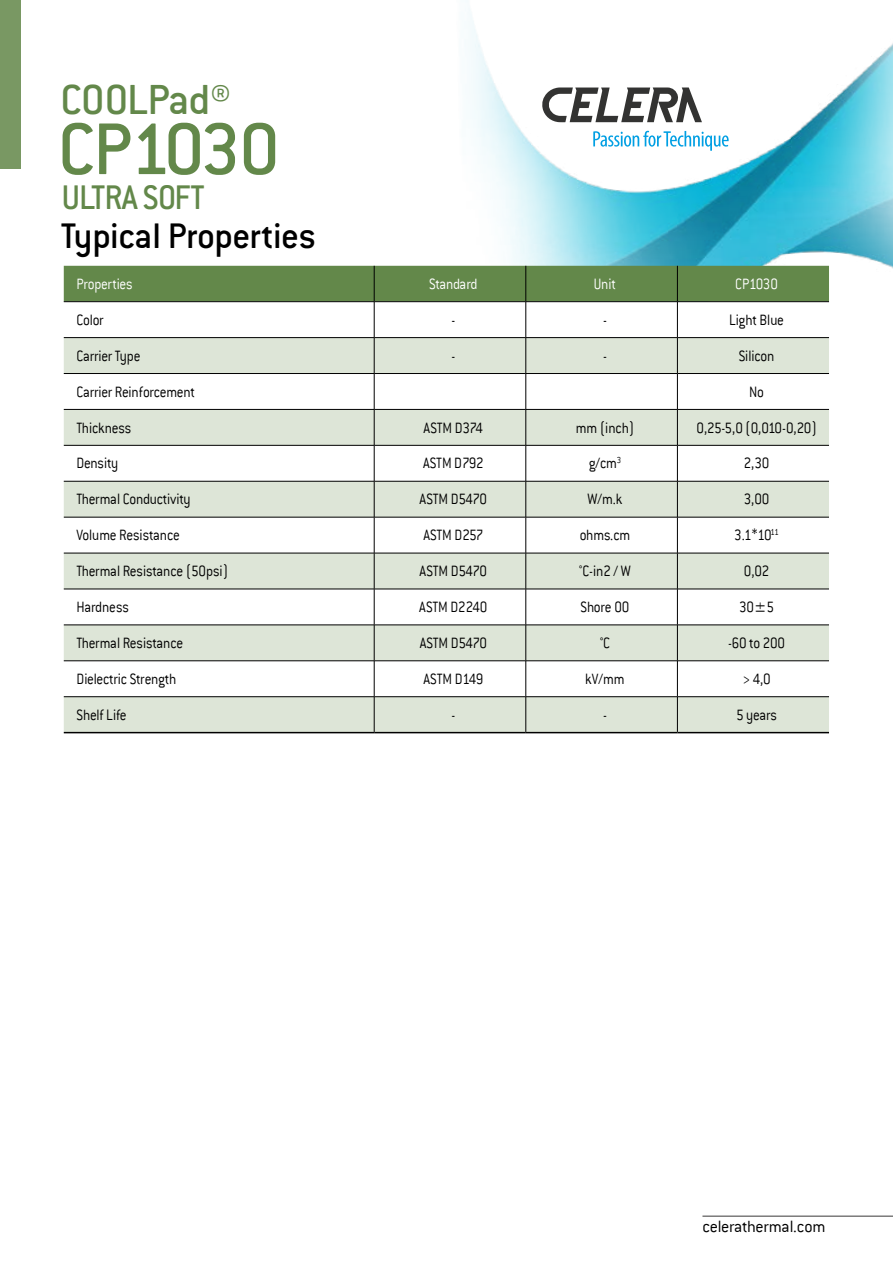
<style>
.page{position:relative;width:893px;height:1263px;background:#fff}
.page>*{position:absolute;margin:0;border:0;box-sizing:border-box;transform-origin:0 0}
.t1{font:80.25px "Conduit ITC Medium";letter-spacing:-.025em;color:#63884a}
.t2{font:46.2px "Conduit ITC Medium";letter-spacing:-.02em;color:#63884a}
.t3{font:39px "Conduit ITC Medium";letter-spacing:-.015em;color:#000}
.t4{font:37.5px "Conduit ITC Medium";letter-spacing:-.025em;color:#63884a;scale:.95 1}
.t5{font:300 18px "Conduit ITC";letter-spacing:-.015em;color:#000}
.t6{font:300 16.5px "Conduit ITC";letter-spacing:-.01em;color:#000;scale:.9 1}
.t7{font:300 16.5px "Conduit ITC";letter-spacing:-.015em;color:#fff;scale:.9 1}
</style>
<div class="page">
<img style="left:292px;top:9px;width:601px;height:260px">
<hr style="left:702px;top:1215px;width:191px;height:2px;background:#646363">
<div style="left:0;top:0;width:21px;height:169px;background:#799863"></div>
<svg style="left:541px;top:87px;width:161px;height:35px"></svg>
<svg style="left:593px;top:131px;width:136px;height:20px"></svg>
<div style="left:64px;top:266px;width:765px;height:35px;background:#63884a"></div>
<svg style="left:64px;top:338px;width:765px;height:394px;fill:#dde5d7"></svg>
<hr style="left:64px;top:301px;width:310px;height:1px;background:#000">
<hr style="left:374px;top:301px;width:152px;height:1px;background:#000">
<hr style="left:526px;top:301px;width:151px;height:1px;background:#000">
<hr style="left:677px;top:301px;width:152px;height:1px;background:#000">
<hr style="left:64px;top:337px;width:310px;height:1px;background:#000">
<hr style="left:374px;top:337px;width:152px;height:1px;background:#000">
<hr style="left:526px;top:337px;width:151px;height:1px;background:#000">
<hr style="left:677px;top:337px;width:152px;height:1px;background:#000">
<hr style="left:64px;top:373px;width:310px;height:1px;background:#000">
<hr style="left:374px;top:373px;width:152px;height:1px;background:#000">
<hr style="left:526px;top:373px;width:151px;height:1px;background:#000">
<hr style="left:677px;top:373px;width:152px;height:1px;background:#000">
<hr style="left:64px;top:409px;width:310px;height:1px;background:#000">
<hr style="left:374px;top:409px;width:152px;height:1px;background:#000">
<hr style="left:526px;top:409px;width:151px;height:1px;background:#000">
<hr style="left:677px;top:409px;width:152px;height:1px;background:#000">
<hr style="left:64px;top:445px;width:310px;height:1px;background:#000">
<hr style="left:374px;top:445px;width:152px;height:1px;background:#000">
<hr style="left:526px;top:445px;width:151px;height:1px;background:#000">
<hr style="left:677px;top:445px;width:152px;height:1px;background:#000">
<hr style="left:64px;top:481px;width:310px;height:1px;background:#000">
<hr style="left:374px;top:481px;width:152px;height:1px;background:#000">
<hr style="left:526px;top:481px;width:151px;height:1px;background:#000">
<hr style="left:677px;top:481px;width:152px;height:1px;background:#000">
<hr style="left:64px;top:517px;width:310px;height:1px;background:#000">
<hr style="left:374px;top:517px;width:152px;height:1px;background:#000">
<hr style="left:526px;top:517px;width:151px;height:1px;background:#000">
<hr style="left:677px;top:517px;width:152px;height:1px;background:#000">
<hr style="left:64px;top:553px;width:310px;height:1px;background:#000">
<hr style="left:374px;top:553px;width:152px;height:1px;background:#000">
<hr style="left:526px;top:553px;width:151px;height:1px;background:#000">
<hr style="left:677px;top:553px;width:152px;height:1px;background:#000">
<hr style="left:64px;top:589px;width:310px;height:1px;background:#000">
<hr style="left:374px;top:589px;width:152px;height:1px;background:#000">
<hr style="left:526px;top:589px;width:151px;height:1px;background:#000">
<hr style="left:677px;top:589px;width:152px;height:1px;background:#000">
<hr style="left:64px;top:625px;width:310px;height:1px;background:#000">
<hr style="left:374px;top:625px;width:152px;height:1px;background:#000">
<hr style="left:526px;top:625px;width:151px;height:1px;background:#000">
<hr style="left:677px;top:625px;width:152px;height:1px;background:#000">
<hr style="left:64px;top:660px;width:310px;height:1px;background:#000">
<hr style="left:374px;top:660px;width:152px;height:1px;background:#000">
<hr style="left:526px;top:660px;width:151px;height:1px;background:#000">
<hr style="left:677px;top:660px;width:152px;height:1px;background:#000">
<hr style="left:64px;top:696px;width:310px;height:1px;background:#000">
<hr style="left:374px;top:696px;width:152px;height:1px;background:#000">
<hr style="left:526px;top:696px;width:151px;height:1px;background:#000">
<hr style="left:677px;top:696px;width:152px;height:1px;background:#000">
<hr style="left:374px;top:266px;width:1px;height:35px;background:#000">
<hr style="left:526px;top:266px;width:1px;height:35px;background:#000">
<hr style="left:677px;top:266px;width:1px;height:35px;background:#000">
<hr style="left:374px;top:302px;width:1px;height:35px;background:#000">
<hr style="left:526px;top:302px;width:1px;height:35px;background:#000">
<hr style="left:677px;top:302px;width:1px;height:35px;background:#000">
<hr style="left:374px;top:338px;width:1px;height:35px;background:#000">
<hr style="left:526px;top:338px;width:1px;height:35px;background:#000">
<hr style="left:677px;top:338px;width:1px;height:35px;background:#000">
<hr style="left:374px;top:374px;width:1px;height:35px;background:#000">
<hr style="left:526px;top:374px;width:1px;height:35px;background:#000">
<hr style="left:677px;top:374px;width:1px;height:35px;background:#000">
<hr style="left:374px;top:410px;width:1px;height:35px;background:#000">
<hr style="left:526px;top:410px;width:1px;height:35px;background:#000">
<hr style="left:677px;top:410px;width:1px;height:35px;background:#000">
<hr style="left:374px;top:445px;width:1px;height:36px;background:#000">
<hr style="left:526px;top:445px;width:1px;height:36px;background:#000">
<hr style="left:677px;top:445px;width:1px;height:36px;background:#000">
<hr style="left:374px;top:481px;width:1px;height:36px;background:#000">
<hr style="left:526px;top:481px;width:1px;height:36px;background:#000">
<hr style="left:677px;top:481px;width:1px;height:36px;background:#000">
<hr style="left:374px;top:517px;width:1px;height:36px;background:#000">
<hr style="left:526px;top:517px;width:1px;height:36px;background:#000">
<hr style="left:677px;top:517px;width:1px;height:36px;background:#000">
<hr style="left:374px;top:553px;width:1px;height:36px;background:#000">
<hr style="left:526px;top:553px;width:1px;height:36px;background:#000">
<hr style="left:677px;top:553px;width:1px;height:36px;background:#000">
<hr style="left:374px;top:589px;width:1px;height:36px;background:#000">
<hr style="left:526px;top:589px;width:1px;height:36px;background:#000">
<hr style="left:677px;top:589px;width:1px;height:36px;background:#000">
<hr style="left:374px;top:625px;width:1px;height:36px;background:#000">
<hr style="left:526px;top:625px;width:1px;height:36px;background:#000">
<hr style="left:677px;top:625px;width:1px;height:36px;background:#000">
<hr style="left:374px;top:661px;width:1px;height:35px;background:#000">
<hr style="left:526px;top:661px;width:1px;height:35px;background:#000">
<hr style="left:677px;top:661px;width:1px;height:35px;background:#000">
<hr style="left:374px;top:697px;width:1px;height:35px;background:#000">
<hr style="left:526px;top:697px;width:1px;height:35px;background:#000">
<hr style="left:677px;top:697px;width:1px;height:35px;background:#000">
<hr style="left:64px;top:732px;width:310px;height:1px;background:#000">
<hr style="left:374px;top:732px;width:152px;height:1px;background:#000">
<hr style="left:526px;top:732px;width:151px;height:1px;background:#000">
<hr style="left:677px;top:732px;width:152px;height:1px;background:#000">
<h2 class="t2" style="left:61px;top:72px;width:172px">COOLPad®</h2>
<h1 class="t1" style="left:58px;top:100px;width:224px">CP1030</h1>
<h3 class="t4" style="left:62px;top:175px;width:152px">ULTRA SOFT</h3>
<h3 class="t3" style="left:61px;top:212px;width:256px">Typical Properties</h3>
<p class="t7" style="left:77px;top:275px;width:64px">Properties</p>
<p class="t7" style="left:429px;top:275px;width:55px">Standard</p>
<p class="t7" style="left:594px;top:275px;width:26px">Unit</p>
<p class="t7" style="left:735px;top:275px;width:49px">CP1030</p>
<p class="t6" style="left:77px;top:311px;width:32px">Color</p>
<p class="t6" style="left:451px;top:311px;width:6px">-</p>
<p class="t6" style="left:603px;top:311px;width:6px">-</p>
<p class="t6" style="left:729px;top:311px;width:63px">Light Blue</p>
<p class="t6" style="left:77px;top:347px;width:73px">Carrier Type</p>
<p class="t6" style="left:451px;top:347px;width:6px">-</p>
<p class="t6" style="left:603px;top:347px;width:6px">-</p>
<p class="t6" style="left:739px;top:347px;width:41px">Silicon</p>
<p class="t6" style="left:77px;top:382px;width:133px">Carrier Reinforcement</p>
<p class="t6" style="left:749px;top:382px;width:18px">No</p>
<p class="t6" style="left:77px;top:418px;width:62px">Thickness</p>
<p class="t6" style="left:424px;top:418px;width:68px">ASTM D374</p>
<p class="t6" style="left:576px;top:418px;width:66px">mm (inch)</p>
<p class="t6" style="left:696px;top:418px;width:135px">0,25-5,0 (0,010-0,20)</p>
<p class="t6" style="left:77px;top:454px;width:48px">Density</p>
<p class="t6" style="left:423px;top:454px;width:69px">ASTM D792</p>
<p class="t6" style="left:589px;top:454px;width:38px">g/cm<sup>3</sup></p>
<p class="t6" style="left:744px;top:454px;width:30px">2,30</p>
<p class="t6" style="left:77px;top:490px;width:128px">Thermal Conductivity</p>
<p class="t6" style="left:420px;top:490px;width:76px">ASTM D5470</p>
<p class="t6" style="left:587px;top:490px;width:40px">W/m.k</p>
<p class="t6" style="left:744px;top:490px;width:30px">3,00</p>
<p class="t6" style="left:77px;top:526px;width:116px">Volume Resistance</p>
<p class="t6" style="left:423px;top:526px;width:68px">ASTM D257</p>
<p class="t6" style="left:580px;top:526px;width:58px">ohms.cm</p>
<p class="t6" style="left:734px;top:526px;width:51px">3.1*10<sup>11</sup></p>
<p class="t6" style="left:77px;top:562px;width:170px">Thermal Resistance (50psi)</p>
<p class="t6" style="left:420px;top:562px;width:76px">ASTM D5470</p>
<p class="t6" style="left:579px;top:562px;width:59px">°C-in2 / W</p>
<p class="t6" style="left:744px;top:562px;width:30px">0,02</p>
<p class="t6" style="left:77px;top:598px;width:60px">Hardness</p>
<p class="t6" style="left:419px;top:598px;width:77px">ASTM D2240</p>
<p class="t6" style="left:580px;top:598px;width:56px">Shore 00</p>
<p class="t6" style="left:739px;top:598px;width:40px">30±5</p>
<p class="t6" style="left:77px;top:634px;width:120px">Thermal Resistance</p>
<p class="t6" style="left:420px;top:634px;width:76px">ASTM D5470</p>
<p class="t6" style="left:600px;top:634px;width:13px">°C</p>
<p class="t6" style="left:728px;top:634px;width:65px">-60 to 200</p>
<p class="t6" style="left:77px;top:670px;width:112px">Dielectric Strength</p>
<p class="t6" style="left:423px;top:670px;width:68px">ASTM D149</p>
<p class="t6" style="left:585px;top:670px;width:45px">kV/mm</p>
<p class="t6" style="left:742px;top:670px;width:33px">&gt; 4,0</p>
<p class="t6" style="left:77px;top:706px;width:57px">Shelf Life</p>
<p class="t6" style="left:451px;top:706px;width:6px">-</p>
<p class="t6" style="left:603px;top:706px;width:6px">-</p>
<p class="t6" style="left:736px;top:706px;width:47px">5 years</p>
<p class="t5" style="left:702px;top:1216px;width:125px">celerathermal.com</p>
</div>
